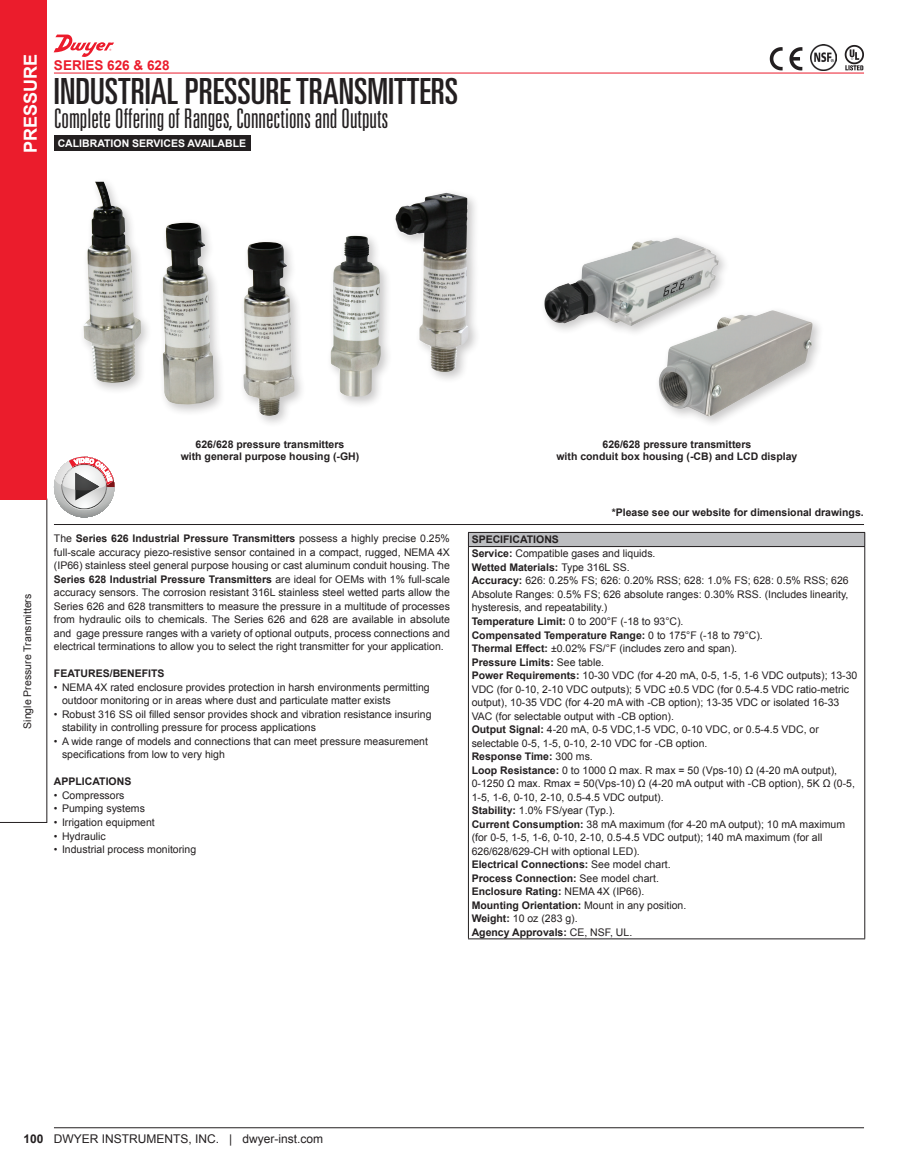
<style>
.page{position:relative;width:918px;height:1175px;background:#fff}
.page>*{position:absolute;margin:0;border:0;box-sizing:border-box;transform-origin:0 0}
.t1{font:ultra-condensed 36px "Univers LT Std";color:#231f20}
.t2{font:300 ultra-condensed 27px "Univers LT Std";color:#231f20}
.t3{font:700 18px "Arial";color:#fff}
.t4{font:700 13.5px "Arial";color:#eb1c2c}
.t5{font:12px "Arial";color:#231f20}
.t6{font:10.5px/13.5px "Arial";color:#231f20}
.t7{font:700 10.5px/12.6px "Arial";color:#231f20;text-align:center}
.t8{font:700 10.5px "Arial";color:#fff}
.s1{font-weight:700}
</style>
<div class="page">
<hr style="left:54px;top:1127px;width:810px;height:1px;background:#231f20">
<svg style="left:0;top:499px;width:47px;height:323px"></svg>
<div style="left:0;top:0;width:47px;height:499px;background:#eb1c2c"></div>
<hr style="left:54px;top:73px;width:810px;height:1px;background:#eb1c2c">
<svg style="left:54px;top:35px;width:60px;height:22px"></svg>
<svg style="left:789px;top:47px;width:13px;height:23px"></svg>
<svg style="left:770px;top:47px;width:13px;height:23px"></svg>
<img style="left:811px;top:45px;width:25px;height:25px">
<svg style="left:845px;top:45px;width:19px;height:25px"></svg>
<hr style="left:54px;top:524px;width:810px;height:1px;background:#231f20">
<div style="left:468px;top:532px;width:397px;height:14px;background:#bcbdc0"></div>
<hr style="left:864px;top:547px;width:1px;height:391px;background:#231f20">
<hr style="left:468px;top:547px;width:1px;height:391px;background:#231f20">
<hr style="left:468px;top:938px;width:397px;height:1px;background:#231f20">
<hr style="left:468px;top:532px;width:397px;height:1px;background:#231f20">
<svg style="left:468px;top:533px;width:1px;height:13px"></svg>
<svg style="left:864px;top:533px;width:1px;height:13px"></svg>
<hr style="left:468px;top:546px;width:397px;height:1px;background:#231f20">
<div style="left:79px;top:177px;width:402px;height:251px;background:#231f20;opacity:.25"></div>
<img style="left:83px;top:182px;width:361px;height:201px">
<div style="left:540px;top:233px;width:190px;height:105px;background:#231f20;opacity:.25"></div>
<img style="left:544px;top:237px;width:170px;height:89px">
<div style="left:654px;top:306px;width:170px;height:122px;background:#231f20;opacity:.25"></div>
<img style="left:659px;top:310px;width:153px;height:106px">
<svg style="left:54px;top:457px;width:60px;height:60px"></svg>
<div style="left:54px;top:135px;width:197px;height:16px;background:#231f20"></div>
<svg style="left:55px;top:456px;width:59px;height:54px"></svg>
<h3 class="t3" style="left:18px;top:153px;width:101px;rotate:-90deg">PRESSURE</h3>
<p class="t4" style="left:54px;top:57px;width:117px">SERIES 626 &amp; 628</p>
<h1 class="t1" style="left:54px;top:71px;width:406px">INDUSTRIAL PRESSURE TRANSMITTERS</h1>
<h2 class="t2" style="left:54px;top:104px;width:336px">Complete Offering of Ranges, Connections and Outputs</h2>
<p class="t8" style="left:58px;top:136px;width:190px">CALIBRATION SERVICES AVAILABLE</p>
<p class="t6" style="left:21px;top:728px;width:136px;rotate:-90deg">Single Pressure Transmitters</p>
<p class="t7" style="left:181px;top:438px;width:180px">626/628 pressure transmitters<br>with general purpose housing (-GH)</p>
<p class="t7" style="left:556px;top:438px;width:242px">626/628 pressure transmitters<br>with conduit box housing (-CB) and LCD display</p>
<p class="t6" style="left:54px;top:532px;width:397px;text-align:justify">The <span class="s1">Series 626 Industrial Pressure Transmitters</span> possess a highly precise 0.25% full-scale accuracy piezo-resistive sensor contained in a compact, rugged, NEMA 4X (IP66) stainless steel general purpose housing or cast aluminum conduit housing. The <span class="s1">Series 628 Industrial Pressure Transmitters</span> are ideal for OEMs with 1% full-scale accuracy sensors. The corrosion resistant 316L stainless steel wetted parts allow the Series 626 and 628 transmitters to measure the pressure in a multitude of processes from hydraulic oils to chemicals. The Series 626 and 628 are available in absolute and gage pressure ranges with a variety of optional outputs, process connections and electrical terminations to allow you to select the right transmitter for your application.</p>
<p class="t7" style="left:54px;top:667px;width:112px">FEATURES/BENEFITS</p>
<p class="t6" style="left:62px;top:680px;width:369px;text-indent:-8px">• NEMA 4X rated enclosure provides protection in harsh environments permitting outdoor monitoring or in areas where dust and particulate matter exists</p>
<p class="t6" style="left:62px;top:707px;width:371px;text-indent:-8px">• Robust 316 SS oil filled sensor provides shock and vibration resistance insuring stability in controlling pressure for process applications</p>
<p class="t6" style="left:62px;top:734px;width:367px;text-indent:-8px">• A wide range of models and connections that can meet pressure measurement specifications from low to very high</p>
<p class="t7" style="left:54px;top:775px;width:79px">APPLICATIONS</p>
<p class="t6" style="left:54px;top:788px;width:72px">• Compressors</p>
<p class="t6" style="left:54px;top:802px;width:92px">• Pumping systems</p>
<p class="t6" style="left:54px;top:815px;width:102px">• Irrigation equipment</p>
<p class="t6" style="left:54px;top:829px;width:53px">• Hydraulic</p>
<p class="t6" style="left:54px;top:842px;width:144px">• Industrial process monitoring</p>
<p class="t7" style="left:612px;top:506px;width:254px">*Please see our website for dimensional drawings.</p>
<p class="t6" style="left:472px;top:533px;width:387px"><span class="s1">SPECIFICATIONS<br>Service:</span> Compatible gases and liquids.<br><span class="s1">Wetted Materials:</span> Type 316L SS.<br><span class="s1">Accuracy:</span> 626: 0.25% FS; 626: 0.20% RSS; 628: 1.0% FS; 628: 0.5% RSS; 626<br>Absolute Ranges: 0.5% FS; 626 absolute ranges: 0.30% RSS. (Includes linearity, hysteresis, and repeatability.)<br><span class="s1">Temperature Limit:</span> 0 to 200°F (-18 to 93°C).<br><span class="s1">Compensated Temperature Range:</span> 0 to 175°F (-18 to 79°C).<br><span class="s1">Thermal Effect:</span> ±0.02% FS/°F (includes zero and span).<br><span class="s1">Pressure Limits:</span> See table.<br><span class="s1">Power Requirements:</span> 10-30 VDC (for 4-20 mA, 0-5, 1-5, 1-6 VDC outputs); 13-30<br>VDC (for 0-10, 2-10 VDC outputs); 5 VDC ±0.5 VDC (for 0.5-4.5 VDC ratio-metric output), 10-35 VDC (for 4-20 mA with -CB option); 13-35 VDC or isolated 16-33<br>VAC (for selectable output with -CB option).<br><span class="s1">Output Signal:</span> 4-20 mA, 0-5 VDC,1-5 VDC, 0-10 VDC, or 0.5-4.5 VDC, or selectable 0-5, 1-5, 0-10, 2-10 VDC for -CB option.<br><span class="s1">Response Time:</span> 300 ms.<br><span class="s1">Loop Resistance:</span> 0 to 1000 Ω max. R max = 50 (Vps-10) Ω (4-20 mA output), 0-1250 Ω max. Rmax = 50(Vps-10) Ω (4-20 mA output with -CB option), 5K Ω (0-5, 1-5, 1-6, 0-10, 2-10, 0.5-4.5 VDC output).<br><span class="s1">Stability:</span> 1.0% FS/year (Typ.).<br><span class="s1">Current Consumption:</span> 38 mA maximum (for 4-20 mA output); 10 mA maximum (for 0-5, 1-5, 1-6, 0-10, 2-10, 0.5-4.5 VDC output); 140 mA maximum (for all 626/628/629-CH with optional LED).<br><span class="s1">Electrical Connections:</span> See model chart.<br><span class="s1">Process Connection:</span> See model chart.<br><span class="s1">Enclosure Rating:</span> NEMA 4X (IP66).<br><span class="s1">Mounting Orientation:</span> Mount in any position.<br><span class="s1">Weight:</span> 10 oz (283 g).<br><span class="s1">Agency Approvals:</span> CE, NSF, UL.</p>
<p class="t5" style="left:24px;top:1131px;width:301px"><span class="s1">100</span> DWYER INSTRUMENTS, INC. | dwyer-inst.com</p>
</div>
